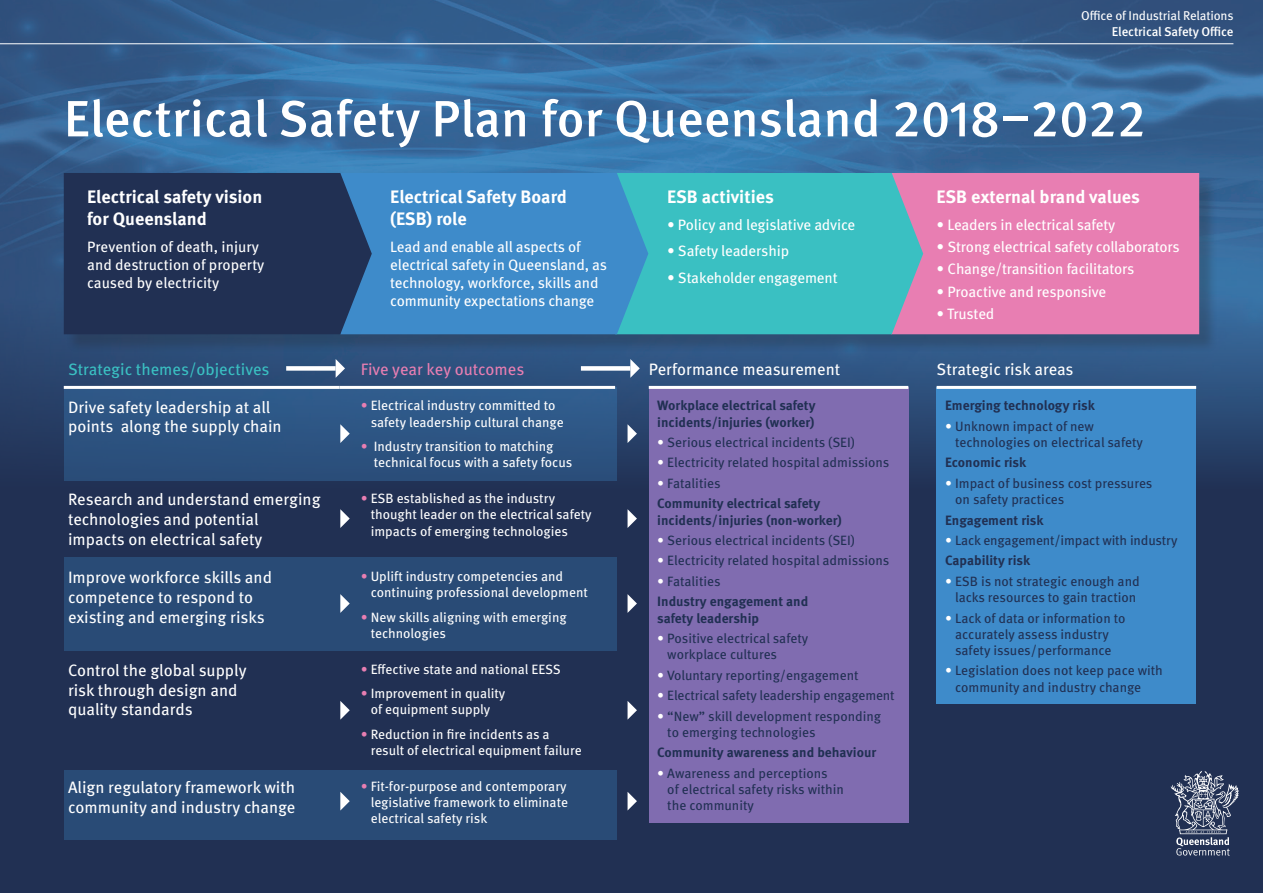
<style>
.page{position:relative;width:1263px;height:893px;background:#213053}
.page>*{position:absolute;margin:0;border:0;box-sizing:border-box;transform-origin:0 0}
.t1{font:500 51px "Meta OT";color:#fff}
.t2{font:700 18px/21.6px "Meta Pro";color:#fff}
.t3{font:16.5px/19.8px "Meta Pro";color:#fff}
.t4{font:16.5px "Meta Pro";color:#3ac0c2}
.t5{font:16.5px "Meta Pro";color:#e87eb2}
.t6{font:15px/18px "Meta Pro";letter-spacing:-.01em;color:#fff}
.t7{font:13.5px/16.2px "Meta Pro";color:#213053}
.t8{font:13.5px/16.2px "Meta Pro";color:#fff}
.t9{font:700 13.5px/20.4px "Meta Pro";color:#213053}
.t10{font:12.75px "Meta OT";letter-spacing:-.01em;color:#fff}
.t11{font:500 12.75px "Meta OT";letter-spacing:-.01em;color:#fff}
.s1{color:#e87eb2}
.s2{color:#fff}
.s3{font-weight:400;color:#fff}
.s4{font-weight:400}
.s5{font-weight:700}
</style>
<div class="page">
<img style="left:0;top:0;width:1263px;height:546px">
<svg style="left:1171px;top:771px;width:68px;height:85px"></svg>
<hr style="left:0;top:43px;width:1233px;height:1px;background:#fff">
<div style="left:64px;top:387px;width:553px;height:93px;background:#2d5483"></div>
<div style="left:64px;top:557px;width:553px;height:93px;background:#294b76"></div>
<div style="left:64px;top:770px;width:553px;height:69px;background:#294b76"></div>
<div style="left:66px;top:175px;width:1152px;height:178px;background:#231f20;opacity:.25"></div>
<div style="left:923px;top:173px;width:276px;height:161px;background:#e87eb2"></div>
<div style="left:648px;top:173px;width:275px;height:161px;background:#3ac0c2"></div>
<div style="left:372px;top:173px;width:276px;height:161px;background:#3e8bca"></div>
<svg style="left:64px;top:173px;width:308px;height:161px"></svg>
<hr style="left:64px;top:386px;width:275px;height:3px;background:#fff">
<hr style="left:339px;top:386px;width:276px;height:3px;background:#fff">
<div style="left:649px;top:387px;width:259px;height:436px;background:#806cb0"></div>
<hr style="left:649px;top:386px;width:259px;height:3px;background:#fff">
<div style="left:936px;top:387px;width:260px;height:317px;background:#3e8bca"></div>
<hr style="left:936px;top:386px;width:260px;height:3px;background:#fff">
<svg style="left:340px;top:424px;width:10px;height:19px"></svg>
<svg style="left:627px;top:424px;width:10px;height:19px"></svg>
<svg style="left:340px;top:509px;width:10px;height:19px"></svg>
<svg style="left:627px;top:509px;width:10px;height:19px"></svg>
<svg style="left:340px;top:594px;width:10px;height:19px"></svg>
<svg style="left:627px;top:594px;width:10px;height:19px"></svg>
<svg style="left:340px;top:701px;width:10px;height:19px"></svg>
<svg style="left:627px;top:701px;width:10px;height:19px"></svg>
<svg style="left:340px;top:792px;width:10px;height:18px"></svg>
<svg style="left:627px;top:792px;width:10px;height:18px"></svg>
<svg style="left:336px;top:359px;width:9px;height:19px"></svg>
<div style="left:286px;top:366px;width:50px;height:5px;background:#fff"></div>
<svg style="left:630px;top:359px;width:10px;height:19px"></svg>
<div style="left:581px;top:366px;width:49px;height:5px;background:#fff"></div>
<p class="t10" style="left:1081px;top:8px;width:154px">Office of Industrial Relations</p>
<p class="t11" style="left:1112px;top:23px;width:123px">Electrical Safety Office</p>
<h1 class="t1" style="left:64px;top:87px;width:1083px">Electrical Safety Plan for Queensland 2018–2022</h1>
<h2 class="t2" style="left:87px;top:187px;width:177px">Electrical safety vision for Queensland</h2>
<p class="t6" style="left:87px;top:238px;width:179px">Prevention of death, injury and destruction of property caused by electricity</p>
<h2 class="t2" style="left:390px;top:187px;width:178px">Electrical Safety Board (ESB) role</h2>
<p class="t6" style="left:390px;top:238px;width:218px">Lead and enable all aspects of electrical safety in Queensland, as technology, workforce, skills and community expectations change</p>
<p class="t4" style="left:68px;top:358px;width:203px">Strategic themes/objectives</p>
<p class="t5" style="left:361px;top:358px;width:165px">Five year key outcomes</p>
<p class="t3" style="left:68px;top:397px;width:215px">Drive safety leadership at all points along the supply chain</p>
<p class="t8" style="left:371px;top:398px;width:195px;text-indent:-10px"><span class="s1">•</span> Electrical industry committed to safety leadership cultural change</p>
<p class="t8" style="left:374px;top:439px;width:200px;text-indent:-13px"><span class="s1">•</span> Industry transition to matching technical focus with a safety focus</p>
<p class="t3" style="left:68px;top:490px;width:254px">Research and understand emerging technologies and potential<br>impacts on electrical safety</p>
<p class="t8" style="left:371px;top:491px;width:222px;text-indent:-10px"><span class="s1">•</span> ESB established as the industry thought leader on the electrical safety impacts of emerging technologies</p>
<p class="t3" style="left:68px;top:568px;width:205px">Improve workforce skills and competence to respond to existing and emerging risks</p>
<p class="t8" style="left:371px;top:568px;width:219px;text-indent:-10px"><span class="s1">•</span> Uplift industry competencies and continuing professional development</p>
<p class="t8" style="left:371px;top:609px;width:197px;text-indent:-10px"><span class="s1">•</span> New skills aligning with emerging technologies</p>
<p class="t3" style="left:68px;top:661px;width:180px">Control the global supply risk through design and quality standards</p>
<p class="t8" style="left:361px;top:661px;width:202px"><span class="s1">•</span> Effective state and national EESS</p>
<p class="t8" style="left:361px;top:686px;width:146px;text-align:center"><span class="s1">•</span> Improvement in quality of equipment supply</p>
<p class="t8" style="left:371px;top:727px;width:212px;text-indent:-10px"><span class="s1">•</span> Reduction in fire incidents as a result of electrical equipment failure</p>
<p class="t3" style="left:68px;top:778px;width:229px">Align regulatory framework with community and industry change</p>
<p class="t8" style="left:371px;top:779px;width:199px;text-align:justify;text-indent:-10px"><span class="s1">•</span> Fit-for-purpose and contemporary legislative framework to eliminate electrical safety risk</p>
<h2 class="t2" style="left:667px;top:187px;width:108px">ESB activities</h2>
<p class="t6" style="left:667px;top:216px;width:190px">• Policy and legislative advice</p>
<p class="t6" style="left:667px;top:243px;width:124px">• Safety leadership</p>
<p class="t6" style="left:667px;top:269px;width:172px">• Stakeholder engagement</p>
<p class="t3" style="left:649px;top:360px;width:193px">Performance measurement</p>
<p class="t9" style="left:657px;top:398px;width:160px;line-height:16.2px">Workplace electrical safety incidents/injuries (worker)</p>
<p class="t7" style="left:657px;top:435px;width:199px"><span class="s2">•</span> Serious electrical incidents (SEI)</p>
<p class="t7" style="left:657px;top:455px;width:234px"><span class="s2">•</span> Electricity related hospital admissions</p>
<p class="t9" style="left:657px;top:473px;width:164px"><span class="s3">•</span> <span class="s4">Fatalities<br></span>Community electrical safety</p>
<p class="t9" style="left:657px;top:510px;width:186px">incidents/injuries (non-worker)</p>
<p class="t7" style="left:657px;top:533px;width:199px"><span class="s2">•</span> Serious electrical incidents (SEI)</p>
<p class="t7" style="left:657px;top:553px;width:234px"><span class="s2">•</span> Electricity related hospital admissions</p>
<p class="t9" style="left:657px;top:571px;width:152px"><span class="s3">•</span> <span class="s4">Fatalities<br></span>Industry engagement and</p>
<p class="t9" style="left:657px;top:608px;width:103px">safety leadership</p>
<p class="t7" style="left:667px;top:631px;width:143px;text-indent:-10px"><span class="s2">•</span> Positive electrical safety workplace cultures</p>
<p class="t7" style="left:657px;top:667px;width:203px"><span class="s2">•</span> Voluntary reporting/engagement</p>
<p class="t7" style="left:657px;top:688px;width:239px"><span class="s2">•</span> Electrical safety leadership engagement</p>
<p class="t7" style="left:667px;top:708px;width:215px;text-indent:-10px"><span class="s2">•</span> “New” skill development responding to emerging technologies</p>
<p class="t9" style="left:657px;top:743px;width:220px">Community awareness and behaviour</p>
<p class="t7" style="left:667px;top:765px;width:178px;text-indent:-10px"><span class="s2">•</span> Awareness and perceptions<br>of electrical safety risks within the community</p>
<h2 class="t2" style="left:936px;top:187px;width:205px">ESB external brand values</h2>
<p class="t6" style="left:936px;top:216px;width:180px">• Leaders in electrical safety</p>
<p class="t6" style="left:936px;top:238px;width:245px">• Strong electrical safety collaborators</p>
<p class="t6" style="left:936px;top:261px;width:199px">• Change/transition facilitators</p>
<p class="t6" style="left:936px;top:283px;width:171px">• Proactive and responsive</p>
<p class="t6" style="left:936px;top:305px;width:59px">• Trusted</p>
<p class="t3" style="left:936px;top:360px;width:138px">Strategic risk areas</p>
<p class="t9" style="left:945px;top:396px;width:151px">Emerging technology risk</p>
<p class="t7" style="left:955px;top:418px;width:189px;text-indent:-10px"><span class="s2">•</span> Unknown impact of new technologies on electrical safety</p>
<p class="t9" style="left:945px;top:453px;width:83px">Economic risk</p>
<p class="t7" style="left:955px;top:476px;width:199px;text-indent:-10px"><span class="s2">•</span> Impact of business cost pressures on safety practices</p>
<p class="t9" style="left:945px;top:510px;width:100px">Engagement risk</p>
<p class="t7" style="left:945px;top:531px;width:234px;line-height:20.4px"><span class="s2">•</span> Lack engagement/impact with industry<br><span class="s5">Capability risk</span></p>
<p class="t7" style="left:945px;top:574px;width:196px;text-align:center"><span class="s2">•</span> ESB is not strategic enough and lacks resources to gain traction</p>
<p class="t7" style="left:945px;top:610px;width:182px;text-align:center"><span class="s2">•</span> Lack of data or information to accurately assess industry safety issues/performance</p>
<p class="t7" style="left:955px;top:663px;width:209px;text-indent:-10px"><span class="s2">•</span> Legislation does not keep pace with community and industry change</p>
</div>
